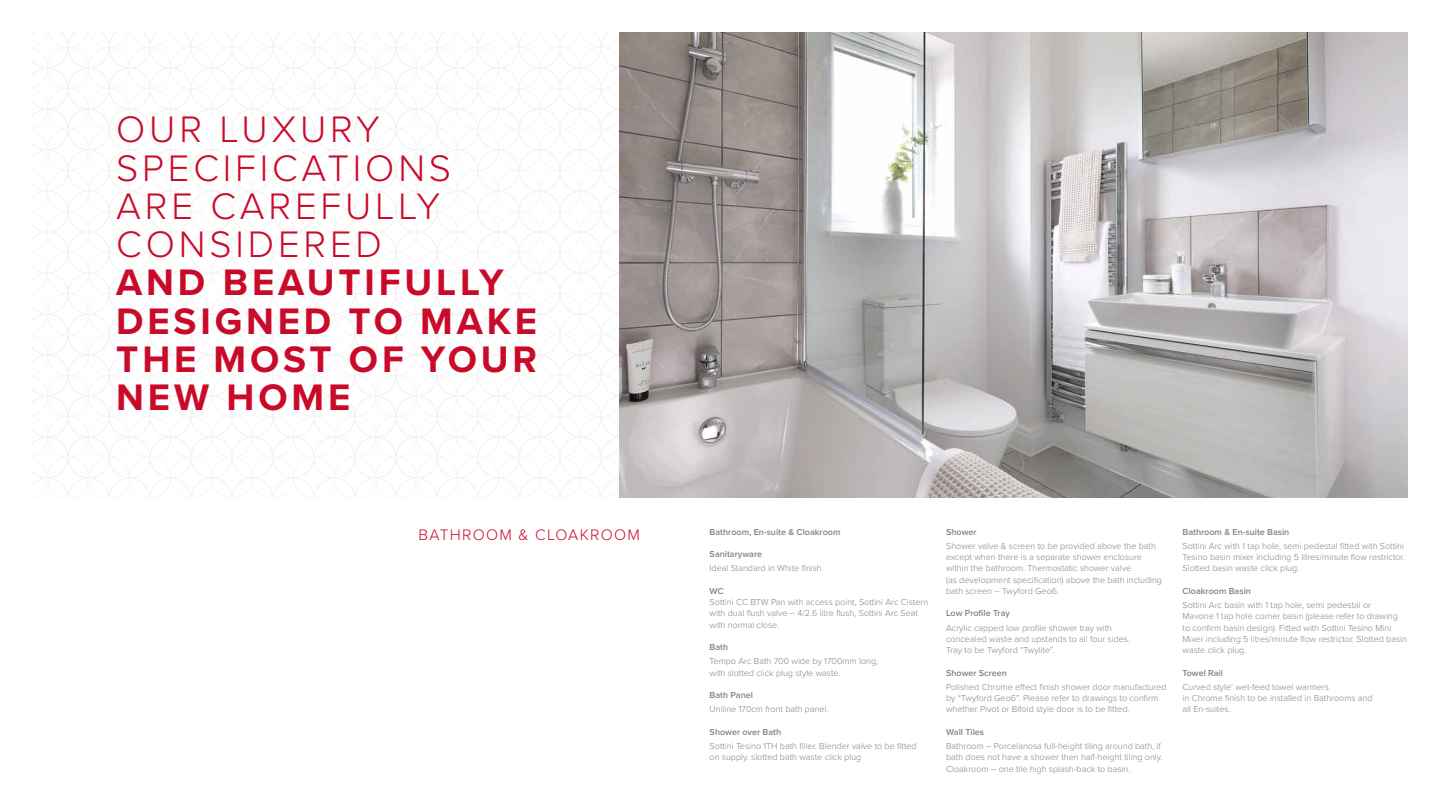
<style>
.page{position:relative;width:1440px;height:810px;background:#fff}
.page>*{position:absolute;margin:0;border:0;box-sizing:border-box;transform-origin:0 0}
.t1{font:700 38.25px/38.2px "Proxima Nova";letter-spacing:.1em;color:#ca0928}
.t2{font:300 38.25px/38.2px "Proxima Nova";letter-spacing:.1em;color:#ca0928}
.t3{font:300 15.75px "Proxima Nova";letter-spacing:.08em;color:#ca0928}
.t4{font:300 9px/11.2px "Proxima Nova";color:#828282}
.t5{font:600 9px "Proxima Nova";color:#828282}
</style>
<div class="page">
<img style="left:619px;top:32px;width:789px;height:465px">
<h1 class="t2" style="left:116px;top:108px;width:336px">OUR LUXURY<br>SPECIFICATIONS<br>ARE CAREFULLY<br>CONSIDERED</h1>
<h1 class="t1" style="left:116px;top:263px;width:422px">AND BEAUTIFULLY<br>DESIGNED TO MAKE<br>THE MOST OF YOUR<br>NEW HOME</h1>
<h2 class="t3" style="left:418px;top:523px;width:223px">BATHROOM &amp; CLOAKROOM</h2>
<p class="t5" style="left:710px;top:525px;width:132px">Bathroom, En-suite &amp; Cloakroom</p>
<p class="t5" style="left:710px;top:547px;width:54px">Sanitaryware</p>
<p class="t4" style="left:710px;top:562px;width:116px">Ideal Standard in White finish.</p>
<p class="t5" style="left:710px;top:584px;width:16px">WC</p>
<p class="t4" style="left:710px;top:596px;width:220px">Sottini CC BTW Pan with access point, Sottini Arc Cistern with dual flush valve – 4/2.6 litre flush, Sottini Arc Seat with normal close.</p>
<p class="t5" style="left:710px;top:640px;width:20px">Bath</p>
<p class="t4" style="left:710px;top:655px;width:170px">Tempo Arc Bath 700 wide by 1700mm long, with slotted click plug style waste.</p>
<p class="t5" style="left:710px;top:688px;width:45px">Bath Panel</p>
<p class="t4" style="left:710px;top:703px;width:120px">Uniline 170cm front bath panel.</p>
<p class="t5" style="left:710px;top:725px;width:73px">Shower over Bath</p>
<p class="t4" style="left:710px;top:740px;width:209px">Sottini Tesino 1TH bath filler. Blender valve to be fitted on supply. slotted bath waste click plug</p>
<p class="t5" style="left:946px;top:525px;width:32px">Shower</p>
<p class="t4" style="left:946px;top:540px;width:217px">Shower valve &amp; screen to be provided above the bath except when there is a separate shower enclosure within the bathroom. Thermostatic shower valve<br>(as development specification) above the bath including bath screen – Twyford Geo6.</p>
<p class="t5" style="left:946px;top:607px;width:65px">Low Profile Tray</p>
<p class="t4" style="left:946px;top:622px;width:185px">Acrylic capped low profile shower tray with concealed waste and upstands to all four sides.<br>Tray to be Twyford “Twylite”.</p>
<p class="t5" style="left:946px;top:666px;width:62px">Shower Screen</p>
<p class="t4" style="left:946px;top:681px;width:222px">Polished Chrome effect finish shower door manufactured by “Twyford Geo6”. Please refer to drawings to confirm whether Pivot or Bifold style door is to be fitted.</p>
<p class="t5" style="left:946px;top:725px;width:40px">Wall Tiles</p>
<p class="t4" style="left:946px;top:740px;width:218px">Bathroom – Porcelanosa full-height tiling around bath, if bath does not have a shower then half-height tiling only.<br>Cloakroom – one tile high splash-back to basin.</p>
<p class="t5" style="left:1183px;top:525px;width:108px">Bathroom &amp; En-suite Basin</p>
<p class="t4" style="left:1183px;top:540px;width:224px;text-align:justify">Sottini Arc with 1 tap hole, semi pedestal fitted with Sottini Tesino basin mixer including 5 litres/minute flow restrictor.<br>Slotted basin waste click plug.</p>
<p class="t5" style="left:1183px;top:584px;width:70px">Cloakroom Basin</p>
<p class="t4" style="left:1183px;top:599px;width:226px">Sottini Arc basin with 1 tap hole, semi pedestal or<br>Mavone 1 tap hole corner basin (please refer to drawing to confirm basin design). Fitted with Sottini Tesino Mini Mixer including 5 litres/minute flow restrictor. Slotted basin waste click plug.</p>
<p class="t5" style="left:1183px;top:666px;width:42px">Towel Rail</p>
<p class="t4" style="left:1183px;top:681px;width:192px">Curved style’ wet-feed towel warmers<br>in Chrome finish to be installed in Bathrooms and all En-suites.</p>
</div>
